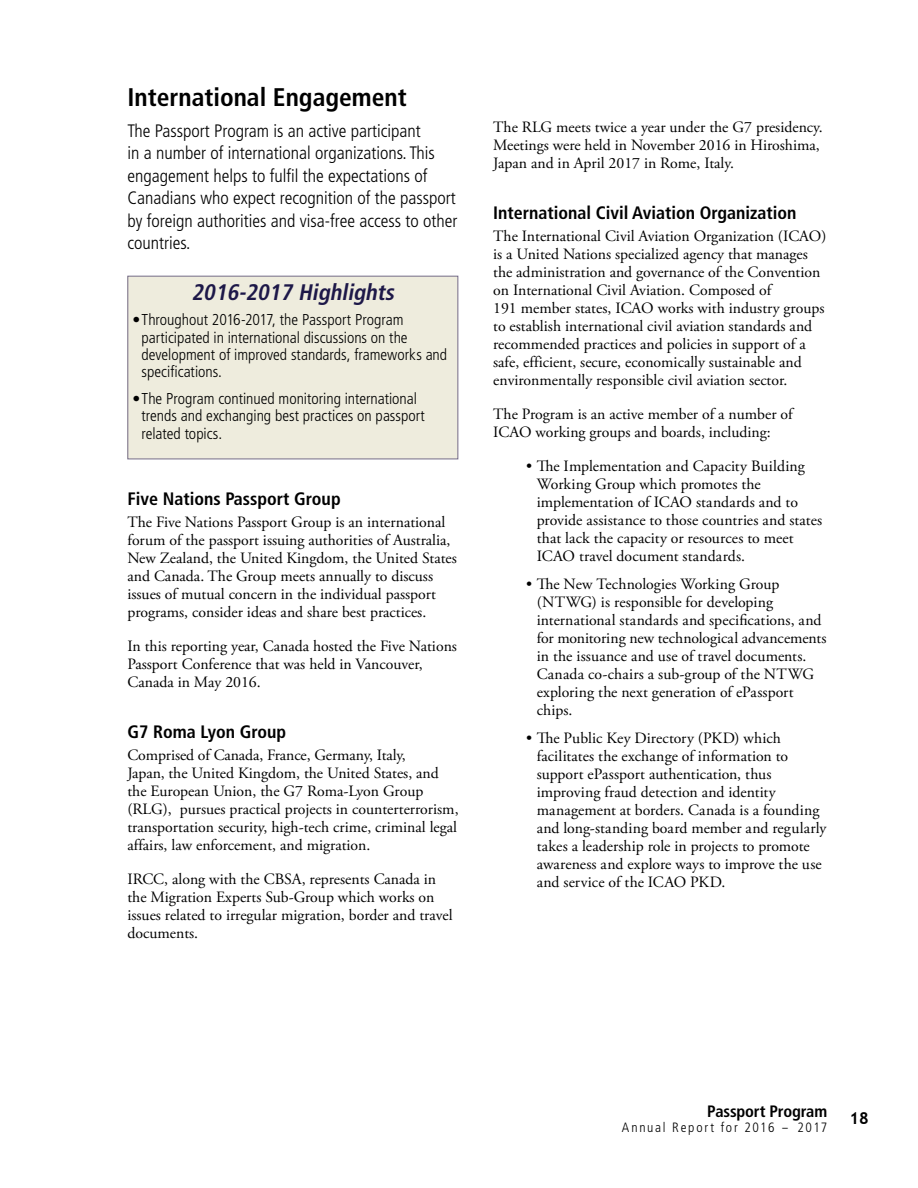
<style>
.page{position:relative;width:918px;height:1188px;background:#fff}
.page>*{position:absolute;margin:0;border:0;box-sizing:border-box;transform-origin:0 0}
.t1{font:700 condensed 25.5px "Frutiger";color:#000}
.t2{font:italic 700 condensed 22.5px "Frutiger";color:#1d1848}
.t3{font:300 condensed 18px/22.5px "Frutiger";color:#000}
.t4{font:700 condensed 18px "Frutiger";color:#000}
.t5{font:700 condensed 16.5px "Frutiger";letter-spacing:-.01em;color:#000}
.t6{font:700 16.5px "Trebuchet MS";color:#000}
.t7{font:15.75px/18px "Adobe Garamond Pro";color:#000}
.t8{font:300 condensed 15.75px/17.2px "Frutiger";color:#000}
.t9{font:300 condensed 13.5px "Frutiger";letter-spacing:.125em;color:#000}
</style>
<div class="page">
<div style="left:128px;top:276px;width:330px;height:183px;background:#eeecdd"></div>
<div style="left:127px;top:276px;width:331px;height:183px;border:1px solid #756c88"></div>
<h3 class="t1" style="left:127px;top:82px;width:281px">International Engagement</h3>
<p class="t3" style="left:127px;top:120px;width:332px">The Passport Program is an active participant<br>in a number of international organizations. This engagement helps to fulfil the expectations of Canadians who expect recognition of the passport by foreign authorities and visa-free access to other countries.</p>
<h4 class="t2" style="left:192px;top:279px;width:209px">2016-2017 Highlights</h4>
<p class="t8" style="left:142px;top:311px;width:307px;text-indent:-9px">•Throughout 2016-2017, the Passport Program participated in international discussions on the development of improved standards, frameworks and specifications.</p>
<p class="t8" style="left:142px;top:390px;width:285px;text-indent:-9px">•The Program continued monitoring international trends and exchanging best practices on passport related topics.</p>
<h4 class="t4" style="left:127px;top:488px;width:215px">Five Nations Passport Group</h4>
<p class="t7" style="left:127px;top:514px;width:331px">The Five Nations Passport Group is an international forum of the passport issuing authorities of Australia, New Zealand, the United Kingdom, the United States and Canada. The Group meets annually to discuss issues of mutual concern in the individual passport programs, consider ideas and share best practices.</p>
<p class="t7" style="left:127px;top:638px;width:331px">In this reporting year, Canada hosted the Five Nations<br>Passport Conference that was held in Vancouver,<br>Canada in May 2016.</p>
<h4 class="t4" style="left:127px;top:721px;width:160px">G7 Roma Lyon Group</h4>
<p class="t7" style="left:127px;top:747px;width:333px">Comprised of Canada, France, Germany, Italy,<br>Japan, the United Kingdom, the United States, and the European Union, the G7 Roma-Lyon Group (RLG), pursues practical projects in counterterrorism, transportation security, high-tech crime, criminal legal affairs, law enforcement, and migration.</p>
<p class="t7" style="left:127px;top:871px;width:327px">IRCC, along with the CBSA, represents Canada in the Migration Experts Sub-Group which works on issues related to irregular migration, border and travel documents.</p>
<p class="t7" style="left:493px;top:119px;width:331px">The RLG meets twice a year under the G7 presidency.<br>Meetings were held in November 2016 in Hiroshima,<br>Japan and in April 2017 in Rome, Italy.</p>
<h4 class="t4" style="left:493px;top:202px;width:305px">International Civil Aviation Organization</h4>
<p class="t7" style="left:493px;top:228px;width:335px">The International Civil Aviation Organization (ICAO) is a United Nations specialized agency that manages the administration and governance of the Convention on International Civil Aviation. Composed of<br>191 member states, ICAO works with industry groups to establish international civil aviation standards and recommended practices and policies in support of a safe, efficient, secure, economically sustainable and environmentally responsible civil aviation sector.</p>
<p class="t7" style="left:493px;top:406px;width:301px">The Program is an active member of a number of<br>ICAO working groups and boards, including:</p>
<p class="t7" style="left:537px;top:458px;width:287px;text-indent:-11px">• The Implementation and Capacity Building Working Group which promotes the implementation of ICAO standards and to provide assistance to those countries and states that lack the capacity or resources to meet ICAO travel document standards.</p>
<p class="t7" style="left:537px;top:575px;width:291px;text-indent:-11px">• The New Technologies Working Group (NTWG) is responsible for developing international standards and specifications, and for monitoring new technological advancements in the issuance and use of travel documents.<br>Canada co-chairs a sub-group of the NTWG exploring the next generation of ePassport chips.</p>
<p class="t7" style="left:537px;top:729px;width:291px;text-indent:-11px">• The Public Key Directory (PKD) which facilitates the exchange of information to support ePassport authentication, thus improving fraud detection and identity management at borders. Canada is a founding and long-standing board member and regularly takes a leadership role in projects to promote awareness and explore ways to improve the use and service of the ICAO PKD.</p>
<p class="t5" style="left:707px;top:1102px;width:122px">Passport Program</p>
<p class="t9" style="left:622px;top:1120px;width:207px">Annual Report for 2016 - 2017</p>
<p class="t6" style="left:849px;top:1107px;width:21px">18</p>
</div>
